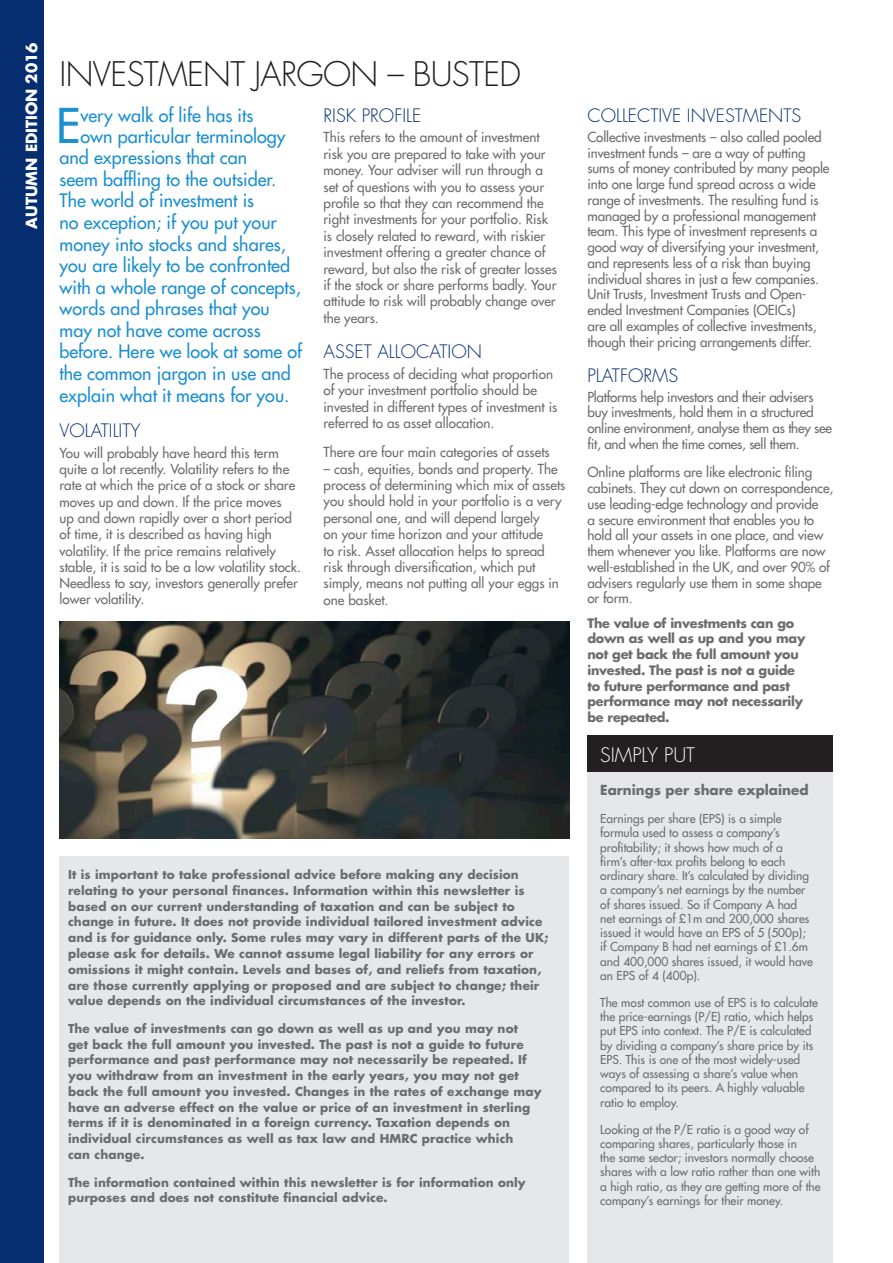
<style>
.page{position:relative;width:893px;height:1263px;background:#fff}
.page>*{position:absolute;margin:0;border:0;box-sizing:border-box;transform-origin:0 0}
.Intro_text{font:46.65px "Futura LT";color:#1d90d0}
.Heading_1{font:300 33px "Futura LT";letter-spacing:-.02em;color:#231f20}
.heading_2{font:300 19.5px "Futura LT";color:#fff}
.Intro_text-2{font:18px "Futura LT";color:#1d90d0}
.heading_2-2{font:300 18px "Futura LT";color:#052d6f}
.t1{font:700 15px "Futura LT";color:#fff}
.body_text{font:13.5px/16.4px "Futura LT";color:#6c6d70}
.body_text-2{font:13.5px/15.8px "Futura LT";letter-spacing:-.02em;color:#6c6d70}
.body_text-3{font:700 13.5px "Futura LT";color:#6c6d70}
.body_text-4{font:700 12.75px/15.8px "Futura LT";letter-spacing:-.02em;color:#6c6d70}
.body_text-5{font:700 12px/15.8px "Futura LT";letter-spacing:.01em;color:#6c6d70}
.body_text-6{font:12px/14.2px "Futura LT";color:#6c6d70}
</style>
<div class="page">
<div style="left:0;top:0;width:44px;height:1263px;background:#052d6f"></div>
<div style="left:60px;top:857px;width:509px;height:406px;background:#e6e7e9"></div>
<img style="left:60px;top:622px;width:509px;height:217px">
<div style="left:587px;top:772px;width:246px;height:491px;background:#e6e7e9"></div>
<div style="left:587px;top:736px;width:246px;height:36px;background:#231f20"></div>
<p class="t1" style="left:22px;top:229px;width:188px;rotate:-90deg">AUTUMN EDITION 2016</p>
<p class="Heading_1" style="left:60px;top:54px;width:463px">INVESTMENT JARGON – BUSTED</p>
<p class="Intro_text" style="left:56px;top:96px;width:26px">E</p>
<p class="Intro_text-2" style="left:80px;top:103px;width:174px">very walk of life has its</p>
<p class="Intro_text-2" style="left:80px;top:124px;width:207px">own particular terminology</p>
<p class="Intro_text-2" style="left:60px;top:146px;width:189px">and expressions that can</p>
<p class="Intro_text-2" style="left:60px;top:168px;width:218px">seem baffling to the outsider.</p>
<p class="Intro_text-2" style="left:60px;top:189px;width:196px">The world of investment is</p>
<p class="Intro_text-2" style="left:60px;top:211px;width:219px">no exception; if you put your</p>
<p class="Intro_text-2" style="left:60px;top:232px;width:228px">money into stocks and shares,</p>
<p class="Intro_text-2" style="left:60px;top:254px;width:232px">you are likely to be confronted</p>
<p class="Intro_text-2" style="left:60px;top:275px;width:243px">with a whole range of concepts,</p>
<p class="Intro_text-2" style="left:60px;top:297px;width:212px">words and phrases that you</p>
<p class="Intro_text-2" style="left:60px;top:318px;width:203px">may not have come across</p>
<p class="Intro_text-2" style="left:60px;top:340px;width:244px">before. Here we look at some of</p>
<p class="Intro_text-2" style="left:60px;top:362px;width:233px">the common jargon in use and</p>
<p class="Intro_text-2" style="left:60px;top:383px;width:231px">explain what it means for you.</p>
<p class="heading_2-2" style="left:60px;top:420px;width:83px">VOLATILITY</p>
<p class="body_text" style="left:60px;top:444px;width:243px">You will probably have heard this term quite a lot recently. Volatility refers to the rate at which the price of a stock or share moves up and down. If the price moves<br>up and down rapidly over a short period of time, it is described as having high volatility. If the price remains relatively stable, it is said to be a low volatility stock.<br>Needless to say, investors generally prefer lower volatility.</p>
<p class="heading_2-2" style="left:323px;top:104px;width:99px">RISK PROFILE</p>
<p class="body_text" style="left:323px;top:129px;width:235px">This refers to the amount of investment risk you are prepared to take with your money. Your adviser will run through a set of questions with you to assess your profile so that they can recommend the right investments for your portfolio. Risk is closely related to reward, with riskier investment offering a greater chance of reward, but also the risk of greater losses if the stock or share performs badly. Your attitude to risk will probably change over the years.</p>
<p class="heading_2-2" style="left:323px;top:341px;width:160px">ASSET ALLOCATION</p>
<p class="body_text" style="left:323px;top:366px;width:235px">The process of deciding what proportion of your investment portfolio should be invested in different types of investment is referred to as asset allocation.</p>
<p class="body_text" style="left:323px;top:444px;width:228px">There are four main categories of assets</p>
<p class="body_text" style="left:323px;top:460px;width:243px">– cash, equities, bonds and property. The process of determining which mix of assets you should hold in your portfolio is a very personal one, and will depend largely<br>on your time horizon and your attitude<br>to risk. Asset allocation helps to spread risk through diversification, which put simply, means not putting all your eggs in one basket.</p>
<p class="body_text-5" style="left:68px;top:867px;width:482px">It is important to take professional advice before making any decision relating to your personal finances. Information within this newsletter is based on our current understanding of taxation and can be subject to change in future. It does not provide individual tailored investment advice and is for guidance only. Some rules may vary in different parts of the UK; please ask for details. We cannot assume legal liability for any errors or omissions it might contain. Levels and bases of, and reliefs from taxation, are those currently applying or proposed and are subject to change; their value depends on the individual circumstances of the investor.</p>
<p class="body_text-5" style="left:68px;top:1020px;width:475px">The value of investments can go down as well as up and you may not<br>get back the full amount you invested. The past is not a guide to future performance and past performance may not necessarily be repeated. If you withdraw from an investment in the early years, you may not get back the full amount you invested. Changes in the rates of exchange may have an adverse effect on the value or price of an investment in sterling terms if it is denominated in a foreign currency. Taxation depends on individual circumstances as well as tax law and HMRC practice which<br>can change.</p>
<p class="body_text-5" style="left:68px;top:1174px;width:459px">The information contained within this newsletter is for information only purposes and does not constitute financial advice.</p>
<p class="heading_2-2" style="left:587px;top:104px;width:215px">COLLECTIVE INVESTMENTS</p>
<p class="body_text" style="left:587px;top:129px;width:244px;line-height:15.8px">Collective investments – also called pooled investment funds – are a way of putting sums of money contributed by many people into one large fund spread across a wide range of investments. The resulting fund is managed by a professional management team. This type of investment represents a good way of diversifying your investment, and represents less of a risk than buying individual shares in just a few companies.<br>Unit Trusts, Investment Trusts and Open&shy;ended Investment Companies (OEICs)<br>are all examples of collective investments, though their pricing arrangements differ.</p>
<p class="heading_2-2" style="left:587px;top:364px;width:92px">PLATFORMS</p>
<p class="body_text-2" style="left:587px;top:389px;width:246px">Platforms help investors and their advisers buy investments, hold them in a structured online environment, analyse them as they see fit, and when the time comes, sell them.</p>
<p class="body_text" style="left:587px;top:464px;width:247px;line-height:15.8px">Online platforms are like electronic filing cabinets. They cut down on correspondence, use leading-edge technology and provide<br>a secure environment that enables you to hold all your assets in one place, and view them whenever you like. Platforms are now well-established in the UK, and over 90% of advisers regularly use them in some shape or form.</p>
<p class="body_text-4" style="left:587px;top:615px;width:219px">The value of investments can go down as well as up and you may not get back the full amount you invested. The past is not a guide to future performance and past performance may not necessarily be repeated.</p>
<p class="heading_2" style="left:600px;top:743px;width:96px">SIMPLY PUT</p>
<p class="body_text-3" style="left:600px;top:781px;width:210px">Earnings per share explained</p>
<p class="body_text-6" style="left:600px;top:811px;width:214px">Earnings per share (EPS) is a simple formula used to assess a company’s profitability; it shows how much of a<br>firm’s after-tax profits belong to each ordinary share. It’s calculated by dividing a company’s net earnings by the number of shares issued. So if Company A had net earnings of £1m and 200,000 shares issued it would have an EPS of 5 (500p); if Company B had net earnings of £1.6m and 400,000 shares issued, it would have an EPS of 4 (400p).</p>
<p class="body_text-6" style="left:600px;top:995px;width:219px">The most common use of EPS is to calculate the price-earnings (P/E) ratio, which helps put EPS into context. The P/E is calculated by dividing a company’s share price by its EPS. This is one of the most widely-used ways of assessing a share’s value when compared to its peers. A highly valuable ratio to employ.</p>
<p class="body_text-6" style="left:600px;top:1122px;width:222px">Looking at the P/E ratio is a good way of comparing shares, particularly those in<br>the same sector; investors normally choose shares with a low ratio rather than one with a high ratio, as they are getting more of the company’s earnings for their money.</p>
</div>
